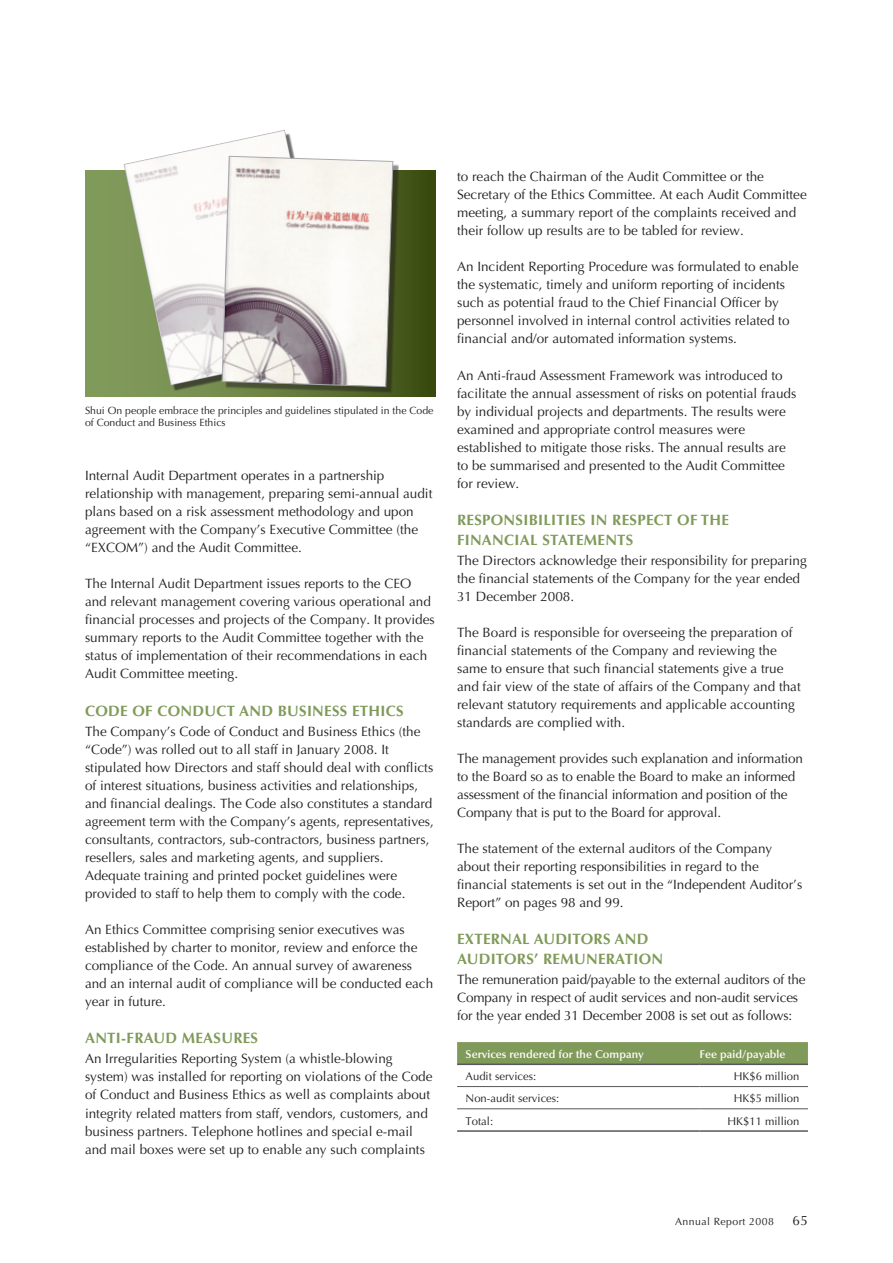
<style>
.page{position:relative;width:893px;height:1263px;background:#fff}
.page>*{position:absolute;margin:0;border:0;box-sizing:border-box;transform-origin:0 0}
.t1{font:700 15px/19.5px "Optima";letter-spacing:.02em;color:#809a5a}
.t2{font:13.5px/18px "Optima";color:#231f20}
.t3{font:11.25px "Optima";color:#231f20}
.t4{font:600 11.25px "Optima";color:#fff}
.t5{font:10.5px/12px "Optima";color:#231f20}
.t6{font:10.5px "Optima";letter-spacing:.04em;color:#231f20}
</style>
<div class="page">
<div style="left:85px;top:170px;width:351px;height:227px;background:linear-gradient(to right,#89a466,#445518)"></div>
<svg style="left:124px;top:130px;width:171px;height:255px"></svg>
<div style="left:224px;top:158px;width:175px;height:235px;background:#231f20;opacity:.5"></div>
<svg style="left:221px;top:156px;width:173px;height:231px"></svg>
<div style="left:457px;top:1042px;width:351px;height:21px;background:#809a5a"></div>
<hr style="left:457px;top:1063px;width:242px;height:2px;background:#57585a">
<hr style="left:699px;top:1063px;width:109px;height:2px;background:#57585a">
<hr style="left:457px;top:1130px;width:242px;height:2px;background:#57585a">
<hr style="left:699px;top:1130px;width:109px;height:2px;background:#57585a">
<hr style="left:457px;top:1086px;width:242px;height:1px;background:#57585a">
<hr style="left:699px;top:1086px;width:109px;height:1px;background:#57585a">
<hr style="left:457px;top:1108px;width:242px;height:1px;background:#57585a">
<hr style="left:699px;top:1108px;width:109px;height:1px;background:#57585a">
<p class="t5" style="left:85px;top:405px;width:350px">Shui On people embrace the principles and guidelines stipulated in the Code of Conduct and Business Ethics</p>
<p class="t2" style="left:85px;top:467px;width:349px">Internal Audit Department operates in a partnership relationship with management, preparing semi-annual audit plans based on a risk assessment methodology and upon agreement with the Company’s Executive Committee (the “EXCOM”) and the Audit Committee.</p>
<p class="t2" style="left:85px;top:575px;width:351px">The Internal Audit Department issues reports to the CEO and relevant management covering various operational and financial processes and projects of the Company. It provides summary reports to the Audit Committee together with the status of implementation of their recommendations in each Audit Committee meeting.</p>
<p class="t1" style="left:85px;top:701px;width:294px">CODE OF CONDUCT AND BUSI NESS ETHIC</p>
<p class="t1" style="left:396px;top:701px;width:9px">S</p>
<p class="t2" style="left:85px;top:722px;width:350px">The Company’s Code of Conduct and Business Ethics (the “Code”) was rolled out to all staff in January 2008. It stipulated how Directors and staff should deal with conflicts of interest situations, business activities and relationships, and financial dealings. The Code also constitutes a standard agreement term with the Company’s agents, representatives, consultants, contractors, sub-contractors, business partners, resellers, sales and marketing agents, and suppliers.<br>Adequate training and printed pocket guidelines were provided to staff to help them to comply with the code.</p>
<p class="t2" style="left:85px;top:920px;width:350px">An Ethics Committee comprising senior executives was established by charter to monitor, review and enforce the compliance of the Code. An annual survey of awareness and an internal audit of compliance will be conducted each year in future.</p>
<p class="t1" style="left:85px;top:1029px;width:91px">ANTI-FRAUDM</p>
<p class="t1" style="left:195px;top:1029px;width:64px">EASURES</p>
<p class="t2" style="left:85px;top:1050px;width:349px">An Irregularities Reporting System (a whistle-blowing system) was installed for reporting on violations of the Code of Conduct and Business Ethics as well as complaints about integrity related matters from staff, vendors, customers, and business partners. Telephone hotlines and special e-mail and mail boxes were set up to enable any such complaints</p>
<p class="t2" style="left:457px;top:168px;width:351px">to reach the Chairman of the Audit Committee or the Secretary of the Ethics Committee. At each Audit Committee meeting, a summary report of the complaints received and their follow up results are to be tabled for review.</p>
<p class="t2" style="left:457px;top:258px;width:343px">An Incident Reporting Procedure was formulated to enable the systematic, timely and uniform reporting of incidents such as potential fraud to the Chief Financial Officer by personnel involved in internal control activities related to financial and/or automated information systems.</p>
<p class="t2" style="left:457px;top:366px;width:341px">An Anti-fraud Assessment Framework was introduced to facilitate the annual assessment of risks on potential frauds by individual projects and departments. The results were examined and appropriate control measures were established to mitigate those risks. The annual results are to be summarised and presented to the Audit Committee for review.</p>
<p class="t1" style="left:457px;top:510px;width:273px">RESPONSIBI LITI ES I N RESPECT OF TH E<br>FI NANCIAL STATEMENTS</p>
<p class="t2" style="left:457px;top:551px;width:351px">The Directors acknowledge their responsibility for preparing the financial statements of the Company for the year ended<br>31 December 2008.</p>
<p class="t2" style="left:457px;top:623px;width:345px">The Board is responsible for overseeing the preparation of financial statements of the Company and reviewing the same to ensure that such financial statements give a true and fair view of the state of affairs of the Company and that relevant statutory requirements and applicable accounting standards are complied with.</p>
<p class="t2" style="left:457px;top:749px;width:347px">The management provides such explanation and information to the Board so as to enable the Board to make an informed assessment of the financial information and position of the Company that is put to the Board for approval.</p>
<p class="t2" style="left:457px;top:839px;width:347px">The statement of the external auditors of the Company about their reporting responsibilities in regard to the financial statements is set out in the “Independent Auditor’s Report” on pages 98 and 99.</p>
<p class="t1" style="left:457px;top:929px;width:208px">EXTERNAL AUDITORS AND<br>AUDITORS’ REMUNERATION</p>
<p class="t2" style="left:457px;top:970px;width:350px">The remuneration paid/payable to the external auditors of the<br>Company in respect of audit services and non-audit services for the year ended 31 December 2008 is set out as follows:</p>
<p class="t4" style="left:466px;top:1047px;width:180px">Services rendered for the Company</p>
<p class="t4" style="left:699px;top:1047px;width:88px">Fee paid/payable</p>
<p class="t3" style="left:466px;top:1070px;width:72px">Audit services:</p>
<p class="t3" style="left:734px;top:1070px;width:67px">HK$6 million</p>
<p class="t3" style="left:466px;top:1092px;width:95px">Non-audit services:</p>
<p class="t3" style="left:734px;top:1092px;width:67px">HK$5 million</p>
<p class="t3" style="left:466px;top:1114px;width:29px">Total:</p>
<p class="t3" style="left:727px;top:1114px;width:73px">HK$11 million</p>
<p class="t6" style="left:675px;top:1215px;width:100px">Annual Report 2008</p>
<p class="t2" style="left:792px;top:1211px;width:17px">65</p>
</div>
